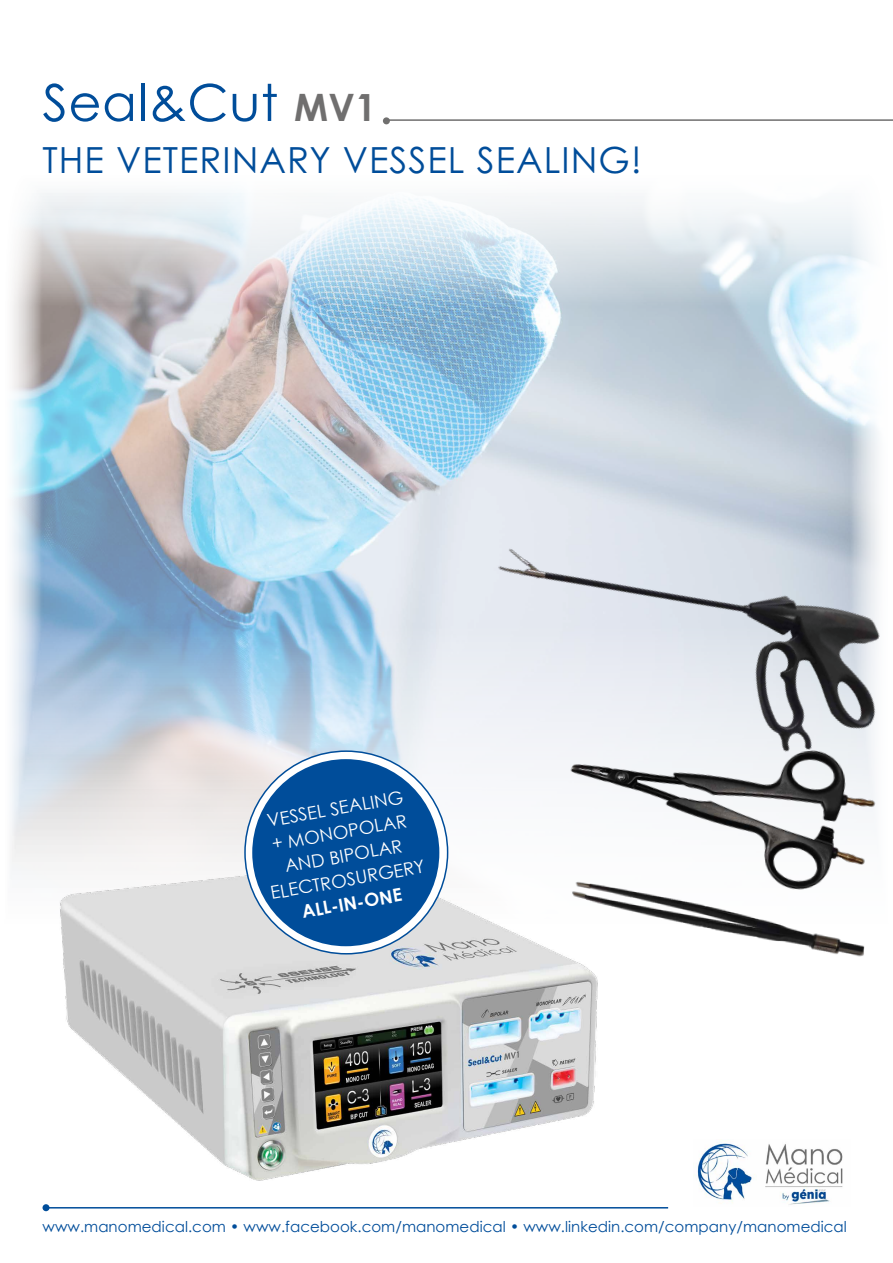
<style>
.page{position:relative;width:893px;height:1263px;background:#fff}
.page>*{position:absolute;margin:0;border:0;box-sizing:border-box;transform-origin:0 0}
.t1{font:51px "Century Gothic Pro";letter-spacing:.01em;color:#004d9a}
.t2{font:36px "Century Gothic Pro";letter-spacing:.03em;color:#004d9a}
.t3{font:18px/24px "Century Gothic";color:#fff;text-align:center}
.t4{font:700 18px "Century Gothic";color:#fff}
.t5{font:15px "Century Gothic";letter-spacing:.005em;color:#004d9a}
.s1{font-weight:700;font-size:37.8px;color:#706f6f}
.s2{font-weight:700;font-size:37.5px;color:#706f6f}
</style>
<div class="page">
<img style="left:12px;top:193px;width:867px;height:678px">
<img style="left:697px;top:1143px;width:146px;height:62px">
<hr style="left:45px;top:1207px;width:623px;height:1px;background:#004d9a">
<div style="left:43px;top:1204px;width:7px;height:7px;background:#004d9a;border-radius:50%"></div>
<div style="left:383px;top:117px;width:7px;height:7px;background:#71706f;border-radius:50%"></div>
<hr style="left:385px;top:119px;width:508px;height:2px;background:#706f6f">
<img style="left:56px;top:855px;width:542px;height:326px">
<svg style="left:245px;top:751px;width:203px;height:203px"></svg>
<div style="left:252px;top:759px;width:187px;height:187px;background:#004d9a;border-radius:50%"></div>
<img style="left:470px;top:538px;width:410px;height:236px">
<img style="left:558px;top:729px;width:322px;height:124px">
<img style="left:527px;top:853px;width:352px;height:128px">
<h1 class="t1" style="left:43px;top:71px;width:336px">Seal&amp;Cut <span class="s1">mv</span><span class="s2">1</span></h1>
<h2 class="t2" style="left:43px;top:139px;width:601px">THE VETERINARY VESSEL SEALING!</h2>
<p class="t3" style="left:256px;top:810px;width:158px;rotate:-10deg">VESSEL SEALING<br>+ MONOPOLAR<br>AND BIPOLAR<br>ELECTROSURGERY</p>
<p class="t4" style="left:300px;top:898px;width:103px;rotate:-10deg">ALL-IN-ONE</p>
<p class="t5" style="left:43px;top:1216px;width:806px">www.manomedical.com • www.facebook.com/manomedical • www.linkedin.com/company/manomedical</p>
</div>
